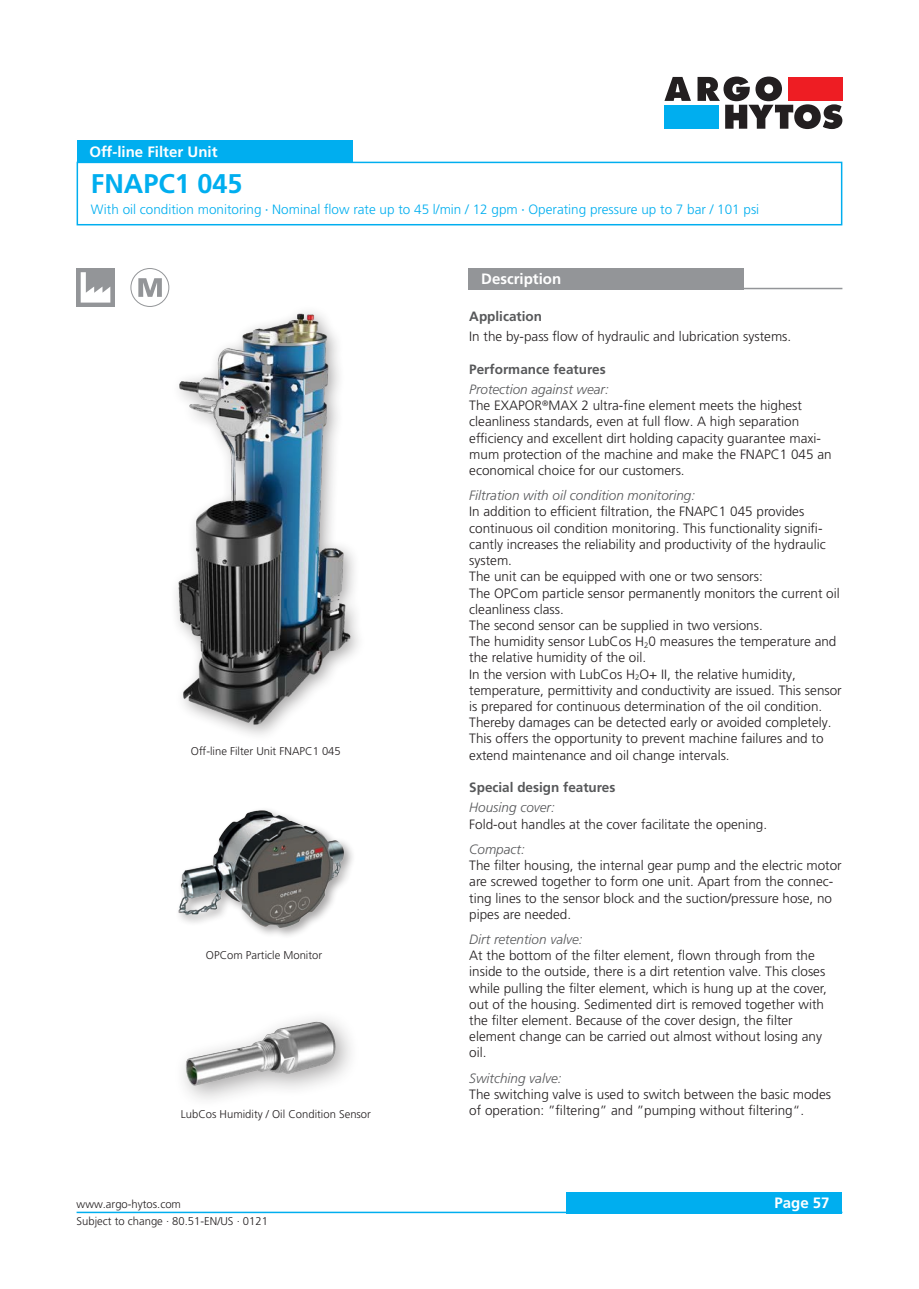
<style>
.page{position:relative;width:919px;height:1289px;background:#fff}
.page>*{position:absolute;margin:0;border:0;box-sizing:border-box;transform-origin:0 0}
._01_Headline_blue{font:700 27px "Frutiger LT Pro";color:#00aeef}
._04_Headline_white{font:700 15px "Frutiger LT Pro";color:#fff}
._06_Copytext{font:300 13.5px/16.2px "Frutiger LT Pro";color:#231f20}
._10_Subline_Italic{font:italic 300 13.5px "Frutiger LT";color:#57585a}
._03_HeadlineCopytext{font:300 13.5px "Frutiger LT Pro";color:#00aeef}
._05_Subline_Copytext{font:700 13.5px "Frutiger LT Pro";color:#57585a}
._08_Legend{font:300 11.25px "Frutiger LT Pro";color:#231f20}
._08_Legend-2{font:300 11.25px "Frutiger LT";color:#231f20}
.s1{font-family:"Frutiger LT";font-weight:400;font-stretch:condensed}
.s2{font-family:"Frutiger LT"}
</style>
<div class="page">
<div style="left:566px;top:1191px;width:276px;height:22px;background:#00aeef"></div>
<hr style="left:77px;top:1211px;width:765px;height:2px;background:#00aeef">
<svg style="left:664px;top:77px;width:27px;height:24px"></svg>
<div style="left:664px;top:105px;width:55px;height:24px;background:#00aeef"></div>
<svg style="left:697px;top:77px;width:145px;height:52px"></svg>
<div style="left:77px;top:162px;width:765px;height:63px;border:2px solid #00aeef"></div>
<div style="left:77px;top:140px;width:275px;height:22px;background:#00aeef"></div>
<svg style="left:77px;top:268px;width:38px;height:38px"></svg>
<svg style="left:81px;top:272px;width:29px;height:30px"></svg>
<div style="left:130px;top:268px;width:39px;height:39px;border:1px solid #939598;border-radius:50%"></div>
<svg style="left:138px;top:278px;width:24px;height:19px"></svg>
<img style="left:176px;top:312px;width:183px;height:420px">
<img style="left:183px;top:1018px;width:168px;height:82px">
<div style="left:468px;top:268px;width:276px;height:21px;background:#939598"></div>
<hr style="left:468px;top:288px;width:374px;height:1px;background:#939598">
<img style="left:178px;top:810px;width:175px;height:126px">
<p class="_04_Headline_white" style="left:89px;top:143px;width:130px">Off-line Filter Unit</p>
<p class="_01_Headline_blue" style="left:91px;top:168px;width:153px">FNAPC1 045</p>
<p class="_03_HeadlineCopytext" style="left:91px;top:201px;width:670px">With oil condition monitoring <span class="s1">·</span> Nominal flow rate up to 45 l/min / 12 gpm <span class="s1">·</span> Operating pressure up to 7 bar / 101 psi</p>
<p class="_08_Legend-2" style="left:191px;top:745px;width:151px">Off-line Filter Unit FNAPC1 045</p>
<p class="_08_Legend-2" style="left:206px;top:949px;width:118px">OPCom Particle Monitor</p>
<p class="_08_Legend" style="left:181px;top:1107px;width:192px"><span class="s2">LubCos</span> Humidity / Oil Condition Sensor</p>
<p class="_04_Headline_white" style="left:481px;top:270px;width:81px">Description</p>
<p class="_05_Subline_Copytext" style="left:469px;top:308px;width:74px">Application</p>
<p class="_06_Copytext" style="left:469px;top:328px;width:323px">In the by-pass flow of hydraulic and lubrication systems.</p>
<p class="_05_Subline_Copytext" style="left:469px;top:361px;width:138px">Performance features</p>
<p class="_10_Subline_Italic" style="left:469px;top:381px;width:141px">Protection against wear:</p>
<p class="_06_Copytext" style="left:469px;top:397px;width:364px">The EXAPOR<sup>®</sup>MAX 2 ultra-fine element meets the highest cleanliness standards, even at full flow. A high separation efficiency and excellent dirt holding capacity guarantee maxi&shy;mum protection of the machine and make the FNAPC1 045 an economical choice for our customers.</p>
<p class="_10_Subline_Italic" style="left:469px;top:488px;width:227px">Filtration with oil condition monitoring:</p>
<p class="_06_Copytext" style="left:469px;top:504px;width:358px">In addition to efficient filtration, the FNAPC1 045 provides continuous oil condition monitoring. This functionality signifi&shy;cantly increases the reliability and productivity of the hydraulic system.</p>
<p class="_06_Copytext" style="left:469px;top:568px;width:295px">The unit can be equipped with one or two sensors:</p>
<p class="_06_Copytext" style="left:469px;top:585px;width:372px">The OPCom particle sensor permanently monitors the current oil cleanliness class.</p>
<p class="_06_Copytext" style="left:469px;top:617px;width:295px">The second sensor can be supplied in two versions.</p>
<p class="_06_Copytext" style="left:469px;top:633px;width:374px">The humidity sensor LubCos H<sub>2</sub>0 measures the temperature and the relative humidity of the oil.<br>In the version with LubCos H<sub>2</sub>O+ II, the relative humidity, temperature, permittivity and conductivity are issued. This sensor is prepared for continuous determination of the oil condition.<br>Thereby damages can be detected early or avoided completely.<br>This offers the opportunity to prevent machine failures and to extend maintenance and oil change intervals.</p>
<p class="_05_Subline_Copytext" style="left:469px;top:779px;width:148px">Special design features</p>
<p class="_10_Subline_Italic" style="left:469px;top:800px;width:87px">Housing cover:</p>
<p class="_06_Copytext" style="left:469px;top:816px;width:299px">Fold-out handles at the cover facilitate the opening.</p>
<p class="_10_Subline_Italic" style="left:469px;top:841px;width:57px">Compact:</p>
<p class="_06_Copytext" style="left:469px;top:857px;width:374px">The filter housing, the internal gear pump and the electric motor are screwed together to form one unit. Apart from the connec&shy;ting lines to the sensor block and the suction/pressure hose, no pipes are needed.</p>
<p class="_10_Subline_Italic" style="left:469px;top:931px;width:115px">Dirt retention valve:</p>
<p class="_06_Copytext" style="left:469px;top:947px;width:359px">At the bottom of the filter element, flown through from the inside to the outside, there is a dirt retention valve. This closes while pulling the filter element, which is hung up at the cover, out of the housing. Sedimented dirt is removed together with the filter element. Because of the cover design, the filter element change can be carried out almost without losing any oil.</p>
<p class="_10_Subline_Italic" style="left:469px;top:1070px;width:94px">Switching valve:</p>
<p class="_06_Copytext" style="left:469px;top:1086px;width:363px">The switching valve is used to switch between the basic modes of operation: ”filtering” and ”pumping without filtering“.</p>
<p class="_08_Legend" style="left:77px;top:1197px;width:106px">www.argo-hytos.com</p>
<p class="_04_Headline_white" style="left:774px;top:1194px;width:57px">Page 57</p>
<p class="_08_Legend" style="left:77px;top:1214px;width:193px">Subject to change · 80.51-EN/US · 0121</p>
</div>
